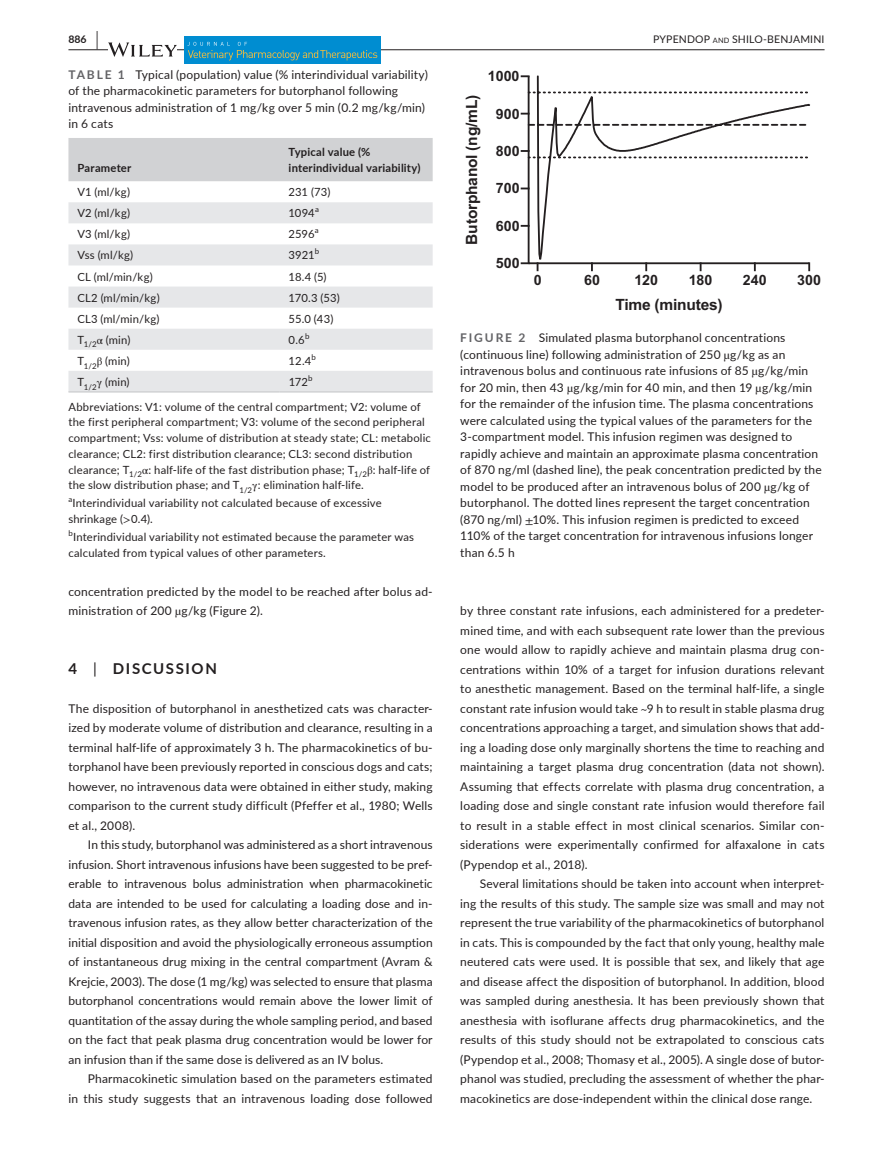
<style>
.page{position:relative;width:893px;height:1174px;background:#fff}
.page>*{position:absolute;margin:0;border:0;box-sizing:border-box;transform-origin:0 0}
.t1{font:700 15.45px "Arial";letter-spacing:-.015em;color:#231f20}
.t2{font:700 15px "Lato";letter-spacing:.11em;color:#231f20}
.t3{font:700 14.25px "Arial";color:#231f20}
.t4{font:12px/19.5px "Lato";letter-spacing:.015em;color:#231f20;text-align:justify}
.t5{font:11.25px/15.8px "Lato";letter-spacing:.015em;color:#231f20}
.t6{font:700 11.25px/15.8px "Lato";letter-spacing:.02em;color:#231f20}
.t7{font:10.5px "Lato";letter-spacing:.015em;color:#231f20}
.t8{font:700 10.5px "Lato";color:#231f20}
.t9{font:7.8px "Lato";color:#231f20}
.s1{font-size:19.5px}
.s2{font-size:7.35px}
.s3{font-weight:700;color:#636366}
.s4{font-family:"STIX"}
.s5{font-weight:400}
</style>
<div class="page">
<hr style="left:68px;top:49px;width:756px;height:1px;background:#231f20">
<svg style="left:108px;top:42px;width:69px;height:15px"></svg>
<div style="left:185px;top:36px;width:196px;height:27px;background:#008dd1"></div>
<svg style="left:187px;top:42px;width:190px;height:18px"></svg>
<div style="left:68px;top:138px;width:365px;height:43px;background:#d1d2d4"></div>
<svg style="left:68px;top:202px;width:365px;height:189px;fill:#e6e7e9"></svg>
<hr style="left:68px;top:391px;width:212px;height:1px;background:#d1d2d4">
<hr style="left:280px;top:391px;width:153px;height:1px;background:#d1d2d4">
<svg style="left:527px;top:75px;width:284px;height:196px"></svg>
<p class="t8" style="left:68px;top:31px;width:31px">886 <span class="s1">|</span></p>
<p class="t7" style="left:653px;top:31px;width:173px">PYPENDOP <span class="s2">and</span> SHILO-BENJAMINI</p>
<p class="t4" style="left:68px;top:66px;width:361px;line-height:16.5px;text-align:left"><span class="s3">TABLE 1</span> Typical (population) value (% interindividual variability) of the pharmacokinetic parameters for butorphanol following intravenous administration of 1 mg/kg over 5 min (0.2 mg/kg/min) in 6 cats</p>
<p class="t6" style="left:77px;top:159px;width:55px">Parameter</p>
<p class="t6" style="left:289px;top:144px;width:133px">Typical value (% interindividual variability)</p>
<p class="t5" style="left:77px;top:184px;width:54px">V1 (ml/kg)</p>
<p class="t5" style="left:289px;top:184px;width:43px">231 (73)</p>
<p class="t5" style="left:77px;top:205px;width:54px">V2 (ml/kg)</p>
<p class="t5" style="left:289px;top:205px;width:28px">1094</p>
<p class="t9" style="left:315px;top:204px;width:5px">a</p>
<p class="t5" style="left:77px;top:226px;width:54px">V3 (ml/kg)</p>
<p class="t5" style="left:289px;top:226px;width:27px">2596</p>
<p class="t9" style="left:315px;top:225px;width:5px">a</p>
<p class="t5" style="left:77px;top:247px;width:57px">Vss (ml/kg)</p>
<p class="t5" style="left:289px;top:247px;width:28px">3921</p>
<p class="t9" style="left:315px;top:246px;width:6px">b</p>
<p class="t5" style="left:77px;top:268px;width:77px">CL (ml/min/kg)</p>
<p class="t5" style="left:289px;top:268px;width:39px">18.4 (5)</p>
<p class="t5" style="left:77px;top:289px;width:84px">CL2 (ml/min/kg)</p>
<p class="t5" style="left:289px;top:289px;width:53px">170.3 (53)</p>
<p class="t5" style="left:77px;top:310px;width:84px">CL3 (ml/min/kg)</p>
<p class="t5" style="left:289px;top:310px;width:46px">55.0 (43)</p>
<p class="t5" style="left:77px;top:331px;width:54px">T<sub>1/2</sub><span class="s4">α</span> (min)</p>
<p class="t5" style="left:289px;top:331px;width:18px">0.6</p>
<p class="t9" style="left:305px;top:330px;width:6px">b</p>
<p class="t5" style="left:77px;top:352px;width:54px">T<sub>1/2</sub><span class="s4">β</span> (min)</p>
<p class="t5" style="left:289px;top:352px;width:24px">12.4</p>
<p class="t9" style="left:312px;top:351px;width:6px">b</p>
<p class="t5" style="left:77px;top:373px;width:54px">T<sub>1/2</sub><span class="s4">γ</span> (min)</p>
<p class="t5" style="left:289px;top:373px;width:21px">172</p>
<p class="t9" style="left:308px;top:372px;width:6px">b</p>
<p class="t5" style="left:68px;top:398px;width:364px">Abbreviations: V1: volume of the central compartment; V2: volume of the first peripheral compartment; V3: volume of the second peripheral compartment; Vss: volume of distribution at steady state; CL: metabolic clearance; CL2: first distribution clearance; CL3: second distribution clearance; T<sub>1/2</sub><span class="s4">α</span>: half-life of the fast distribution phase; T<sub>1/2</sub><span class="s4">β</span>: half-life of the slow distribution phase; and T<sub>1/2</sub><span class="s4">γ</span>: elimination half-life.</p>
<p class="t9" style="left:68px;top:494px;width:5px">a</p>
<p class="t5" style="left:68px;top:495px;width:315px;text-indent:4px">Interindividual variability not calculated because of excessive shrinkage (<span class="s4">&gt;</span>0.4).</p>
<p class="t9" style="left:68px;top:527px;width:6px">b</p>
<p class="t5" style="left:68px;top:529px;width:347px;text-indent:5px">Interindividual variability not estimated because the parameter was calculated from typical values of other parameters.</p>
<p class="t4" style="left:68px;top:581px;width:366px">concentration predicted by the model to be reached after bolus ad&shy;ministration of 200 <span class="s4">µ</span>g/kg (Figure 2).</p>
<p class="t2" style="left:68px;top:657px;width:150px">4 <span class="s5">|</span> DISCUSSION</p>
<p class="t4" style="left:68px;top:698px;width:366px">The disposition of butorphanol in anesthetized cats was character&shy;ized by moderate volume of distribution and clearance, resulting in a terminal half-life of approximately 3 h. The pharmacokinetics of bu&shy;torphanol have been previously reported in conscious dogs and cats; however, no intravenous data were obtained in either study, making comparison to the current study difficult (Pfeffer et al., 1980; Wells et al., 2008).</p>
<p class="t4" style="left:68px;top:834px;width:366px;text-indent:20px">In this study, butorphanol was administered as a short intravenous infusion. Short intravenous infusions have been suggested to be pref&shy;erable to intravenous bolus administration when pharmacokinetic data are intended to be used for calculating a loading dose and in&shy;travenous infusion rates, as they allow better characterization of the initial disposition and avoid the physiologically erroneous assumption of instantaneous drug mixing in the central compartment (Avram &amp; Krejcie, 2003). The dose (1 mg/kg) was selected to ensure that plasma butorphanol concentrations would remain above the lower limit of quantitation of the assay during the whole sampling period, and based on the fact that peak plasma drug concentration would be lower for an infusion than if the same dose is delivered as an IV bolus.</p>
<p class="t4" style="left:68px;top:1068px;width:366px;text-align:right">Pharmacokinetic simulation based on the parameters estimated<br>in this study suggests that an intravenous loading dose followed</p>
<p class="t1" style="left:461px;top:244px;width:151px;rotate:-90deg">Butorphanol (ng/mL)</p>
<p class="t3" style="left:488px;top:67px;width:33px">1000</p>
<p class="t3" style="left:496px;top:104px;width:25px">900</p>
<p class="t3" style="left:496px;top:142px;width:25px">800</p>
<p class="t3" style="left:496px;top:179px;width:25px">700</p>
<p class="t3" style="left:496px;top:216px;width:25px">600</p>
<p class="t3" style="left:496px;top:254px;width:25px">500</p>
<p class="t3" style="left:534px;top:271px;width:9px">0</p>
<p class="t3" style="left:584px;top:271px;width:17px">60</p>
<p class="t3" style="left:634px;top:271px;width:25px">120</p>
<p class="t3" style="left:689px;top:271px;width:25px">180</p>
<p class="t3" style="left:743px;top:271px;width:25px">240</p>
<p class="t3" style="left:797px;top:271px;width:25px">300</p>
<p class="t1" style="left:615px;top:294px;width:109px">Time (minutes)</p>
<p class="t4" style="left:460px;top:329px;width:363px;line-height:16.5px;text-align:left"><span class="s3">FIGURE 2</span> Simulated plasma butorphanol concentrations (continuous line) following administration of 250 <span class="s4">µ</span>g/kg as an intravenous bolus and continuous rate infusions of 85 <span class="s4">µ</span>g/kg/min for 20 min, then 43 <span class="s4">µ</span>g/kg/min for 40 min, and then 19 <span class="s4">µ</span>g/kg/min for the remainder of the infusion time. The plasma concentrations were calculated using the typical values of the parameters for the 3-compartment model. This infusion regimen was designed to rapidly achieve and maintain an approximate plasma concentration of 870 ng/ml (dashed line), the peak concentration predicted by the model to be produced after an intravenous bolus of 200 <span class="s4">µ</span>g/kg of butorphanol. The dotted lines represent the target concentration (870 ng/ml) <span class="s4">±</span>10%. This infusion regimen is predicted to exceed 110% of the target concentration for intravenous infusions longer than 6.5 h</p>
<p class="t4" style="left:460px;top:600px;width:366px">by three constant rate infusions, each administered for a predeter&shy;mined time, and with each subsequent rate lower than the previous one would allow to rapidly achieve and maintain plasma drug con&shy;centrations within 10% of a target for infusion durations relevant to anesthetic management. Based on the terminal half-life, a single constant rate infusion would take <span class="s4">~</span>9 h to result in stable plasma drug concentrations approaching a target, and simulation shows that add&shy;ing a loading dose only marginally shortens the time to reaching and maintaining a target plasma drug concentration (data not shown).<br>Assuming that effects correlate with plasma drug concentration, a loading dose and single constant rate infusion would therefore fail to result in a stable effect in most clinical scenarios. Similar con&shy;siderations were experimentally confirmed for alfaxalone in cats (Pypendop et al., 2018).</p>
<p class="t4" style="left:460px;top:873px;width:366px;text-indent:20px">Several limitations should be taken into account when interpret&shy;ing the results of this study. The sample size was small and may not represent the true variability of the pharmacokinetics of butorphanol in cats. This is compounded by the fact that only young, healthy male neutered cats were used. It is possible that sex, and likely that age and disease affect the disposition of butorphanol. In addition, blood was sampled during anesthesia. It has been previously shown that anesthesia with isoflurane affects drug pharmacokinetics, and the results of this study should not be extrapolated to conscious cats (Pypendop et al., 2008; Thomasy et al., 2005). A single dose of butor&shy;phanol was studied, precluding the assessment of whether the phar&shy;macokinetics are dose-independent within the clinical dose range.</p>
</div>
